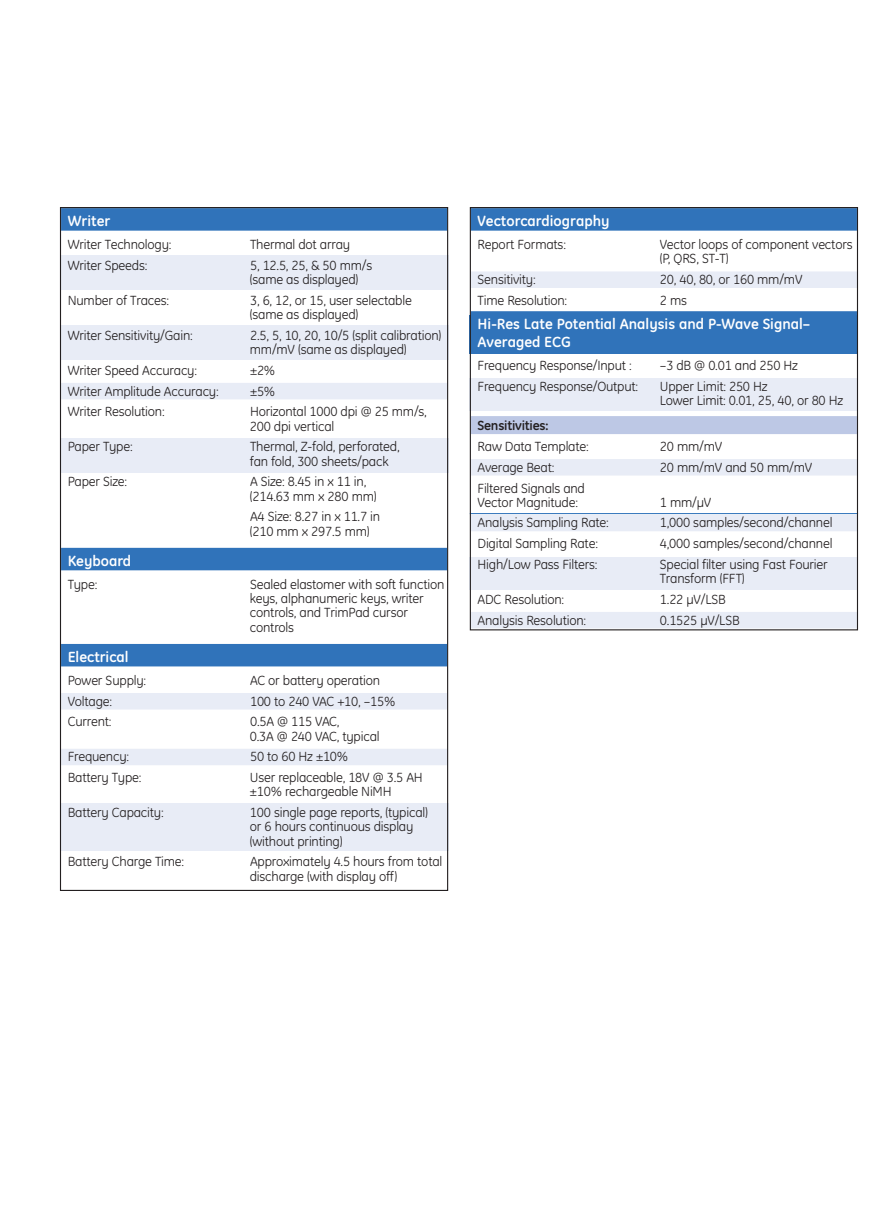
<style>
.page{position:relative;width:891px;height:1215px;background:#fff}
.page>*{position:absolute;margin:0;border:0;box-sizing:border-box;transform-origin:0 0}
.t1{font:700 15px/18px "GE Inspira";color:#fff}
.t2{font:13.5px/14.2px "GE Inspira";letter-spacing:-.015em;color:#231f20}
.t3{font:700 13.5px "GE Inspira";letter-spacing:-.015em;color:#231f20}
.s1{font-weight:700;font-size:15px;color:#fff}
</style>
<div class="page">
<div style="left:470px;top:557px;width:388px;height:33px;background:#e8ecf6"></div>
<hr style="left:470px;top:513px;width:388px;height:1px;background:#3073ba">
<div style="left:470px;top:315px;width:388px;height:39px;background:#3073ba"></div>
<div style="left:60px;top:438px;width:388px;height:34px;background:#e8ecf6"></div>
<div style="left:60px;top:326px;width:388px;height:34px;background:#e8ecf6"></div>
<div style="left:60px;top:256px;width:388px;height:34px;background:#e8ecf6"></div>
<div style="left:60px;top:803px;width:388px;height:47px;background:#e8ecf6"></div>
<div style="left:61px;top:208px;width:386px;height:23px;background:#3073ba"></div>
<div style="left:61px;top:383px;width:386px;height:16px;background:#e8ecf6"></div>
<div style="left:61px;top:548px;width:386px;height:22px;background:#3073ba"></div>
<div style="left:61px;top:644px;width:386px;height:22px;background:#3073ba"></div>
<div style="left:61px;top:693px;width:386px;height:17px;background:#e8ecf6"></div>
<div style="left:61px;top:749px;width:386px;height:16px;background:#e8ecf6"></div>
<div style="left:470px;top:378px;width:388px;height:33px;background:#e8ecf6"></div>
<div style="left:471px;top:208px;width:386px;height:23px;background:#3073ba"></div>
<div style="left:471px;top:271px;width:386px;height:17px;background:#e8ecf6"></div>
<div style="left:471px;top:311px;width:386px;height:23px;background:#3073ba"></div>
<div style="left:471px;top:416px;width:386px;height:18px;background:#bdc8e5"></div>
<div style="left:471px;top:459px;width:386px;height:17px;background:#e8ecf6"></div>
<div style="left:471px;top:515px;width:386px;height:16px;background:#e8ecf6"></div>
<div style="left:471px;top:612px;width:386px;height:16px;background:#e8ecf6"></div>
<p class="t1" style="left:68px;top:214px;width:44px">Writer</p>
<p class="t2" style="left:68px;top:239px;width:105px">Writer Technology:</p>
<p class="t2" style="left:250px;top:239px;width:102px">Thermal dot array</p>
<p class="t2" style="left:68px;top:260px;width:81px">Writer Speeds:</p>
<p class="t2" style="left:250px;top:260px;width:124px">5, 12.5, 25, &amp; 50 mm/s (same as displayed)</p>
<p class="t2" style="left:68px;top:295px;width:103px">Number of Traces:</p>
<p class="t2" style="left:250px;top:295px;width:164px">3, 6, 12, or 15, user selectable (same as displayed)</p>
<p class="t2" style="left:68px;top:330px;width:127px">Writer Sensitivity/Gain:</p>
<p class="t2" style="left:250px;top:330px;width:193px">2.5, 5, 10, 20, 10/5 (split calibration) mm/mV (same as displayed)</p>
<p class="t2" style="left:68px;top:365px;width:131px">Writer Speed Accuracy:</p>
<p class="t2" style="left:250px;top:365px;width:27px">±2%</p>
<p class="t2" style="left:68px;top:385px;width:153px">Writer Amplitude Accuracy:</p>
<p class="t2" style="left:250px;top:385px;width:27px">±5%</p>
<p class="t2" style="left:68px;top:406px;width:99px">Writer Resolution:</p>
<p class="t2" style="left:250px;top:406px;width:179px">Horizontal 1000 dpi @ 25 mm/s,<br>200 dpi vertical</p>
<p class="t2" style="left:68px;top:441px;width:67px">Paper Type:</p>
<p class="t2" style="left:250px;top:441px;width:151px">Thermal, Z-fold, perforated, fan fold, 300 sheets/pack</p>
<p class="t2" style="left:68px;top:476px;width:61px">Paper Size:</p>
<p class="t2" style="left:250px;top:476px;width:128px">A Size: 8.45 in x 11 in, (214.63 mm x 280 mm)</p>
<p class="t2" style="left:250px;top:511px;width:185px">A4 Size: 8.27 in x 11.7 in<br>(210 mm x 297.5 mm)<span class="s1">Keyboard</span></p>
<p class="t1" style="left:68px;top:553px;width:65px">Keyboard</p>
<p class="t2" style="left:68px;top:579px;width:31px">Type:</p>
<p class="t2" style="left:250px;top:579px;width:196px">Sealed elastomer with soft function keys, alphanumeric keys, writer controls, and TrimPad cursor controls</p>
<p class="t1" style="left:68px;top:650px;width:62px">Electrical</p>
<p class="t2" style="left:68px;top:675px;width:80px">Power Supply:</p>
<p class="t2" style="left:250px;top:675px;width:132px">AC or battery operation</p>
<p class="t2" style="left:68px;top:695px;width:46px">Voltage:</p>
<p class="t2" style="left:250px;top:695px;width:147px">100 to 240 VAC +10, –15%</p>
<p class="t2" style="left:68px;top:716px;width:45px">Current:</p>
<p class="t2" style="left:250px;top:716px;width:131px">0.5A @ 115 VAC,<br>0.3A @ 240 VAC, typical</p>
<p class="t2" style="left:68px;top:751px;width:63px">Frequency:</p>
<p class="t2" style="left:250px;top:751px;width:100px">50 to 60 Hz ±10%</p>
<p class="t2" style="left:68px;top:772px;width:75px">Battery Type:</p>
<p class="t2" style="left:250px;top:772px;width:174px">User replaceable, 18V @ 3.5 AH ±10% rechargeable NiMH</p>
<p class="t2" style="left:68px;top:807px;width:97px">Battery Capacity:</p>
<p class="t2" style="left:250px;top:807px;width:180px">100 single page reports, (typical) or 6 hours continuous display (without printing)</p>
<p class="t2" style="left:68px;top:856px;width:118px">Battery Charge Time:</p>
<p class="t2" style="left:250px;top:856px;width:194px">Approximately 4.5 hours from total discharge (with display off)</p>
<p class="t1" style="left:478px;top:214px;width:133px">Vectorcardiography</p>
<p class="t2" style="left:478px;top:239px;width:90px">Report Formats:</p>
<p class="t2" style="left:660px;top:239px;width:194px">Vector loops of component vectors (P, QRS, ST-T)</p>
<p class="t2" style="left:478px;top:274px;width:60px">Sensitivity:</p>
<p class="t2" style="left:660px;top:274px;width:144px">20, 40, 80, or 160 mm/mV</p>
<p class="t2" style="left:478px;top:295px;width:91px">Time Resolution:</p>
<p class="t2" style="left:660px;top:295px;width:29px">2 ms</p>
<p class="t1" style="left:478px;top:317px;width:334px">Hi-Res Late Potential Analysis and P-Wave Signal–<br>Averaged ECG</p>
<p class="t2" style="left:478px;top:360px;width:156px">Frequency Response/Input :</p>
<p class="t2" style="left:660px;top:360px;width:139px">–3 dB @ 0.01 and 250 Hz</p>
<p class="t2" style="left:478px;top:381px;width:162px">Frequency Response/Output:</p>
<p class="t2" style="left:660px;top:381px;width:185px">Upper Limit: 250 Hz<br>Lower Limit: 0.01, 25, 40, or 80 Hz</p>
<p class="t3" style="left:478px;top:421px;width:72px">Sensitivities:</p>
<p class="t2" style="left:478px;top:441px;width:113px">Raw Data Template:</p>
<p class="t2" style="left:660px;top:441px;width:64px">20 mm/mV</p>
<p class="t2" style="left:478px;top:461px;width:78px">Average Beat:</p>
<p class="t2" style="left:660px;top:461px;width:154px">20 mm/mV and 50 mm/mV</p>
<p class="t2" style="left:478px;top:482px;width:109px">Filtered Signals and<br>Vector Magnitude:</p>
<p class="t2" style="left:660px;top:496px;width:53px">1 mm/µV</p>
<p class="t2" style="left:478px;top:517px;width:133px">Analysis Sampling Rate:</p>
<p class="t2" style="left:660px;top:517px;width:174px">1,000 samples/second/channel</p>
<p class="t2" style="left:478px;top:538px;width:122px">Digital Sampling Rate:</p>
<p class="t2" style="left:660px;top:538px;width:174px">4,000 samples/second/channel</p>
<p class="t2" style="left:478px;top:559px;width:121px">High/Low Pass Filters:</p>
<p class="t2" style="left:660px;top:559px;width:170px">Special filter using Fast Fourier<br>Transform (FFT)</p>
<p class="t2" style="left:478px;top:594px;width:88px">ADC Resolution:</p>
<p class="t2" style="left:660px;top:594px;width:67px">1.22 µV/LSB</p>
<p class="t2" style="left:478px;top:614px;width:110px">Analysis Resolution:</p>
<p class="t2" style="left:660px;top:614px;width:81px">0.1525 µV/LSB</p>
</div>
